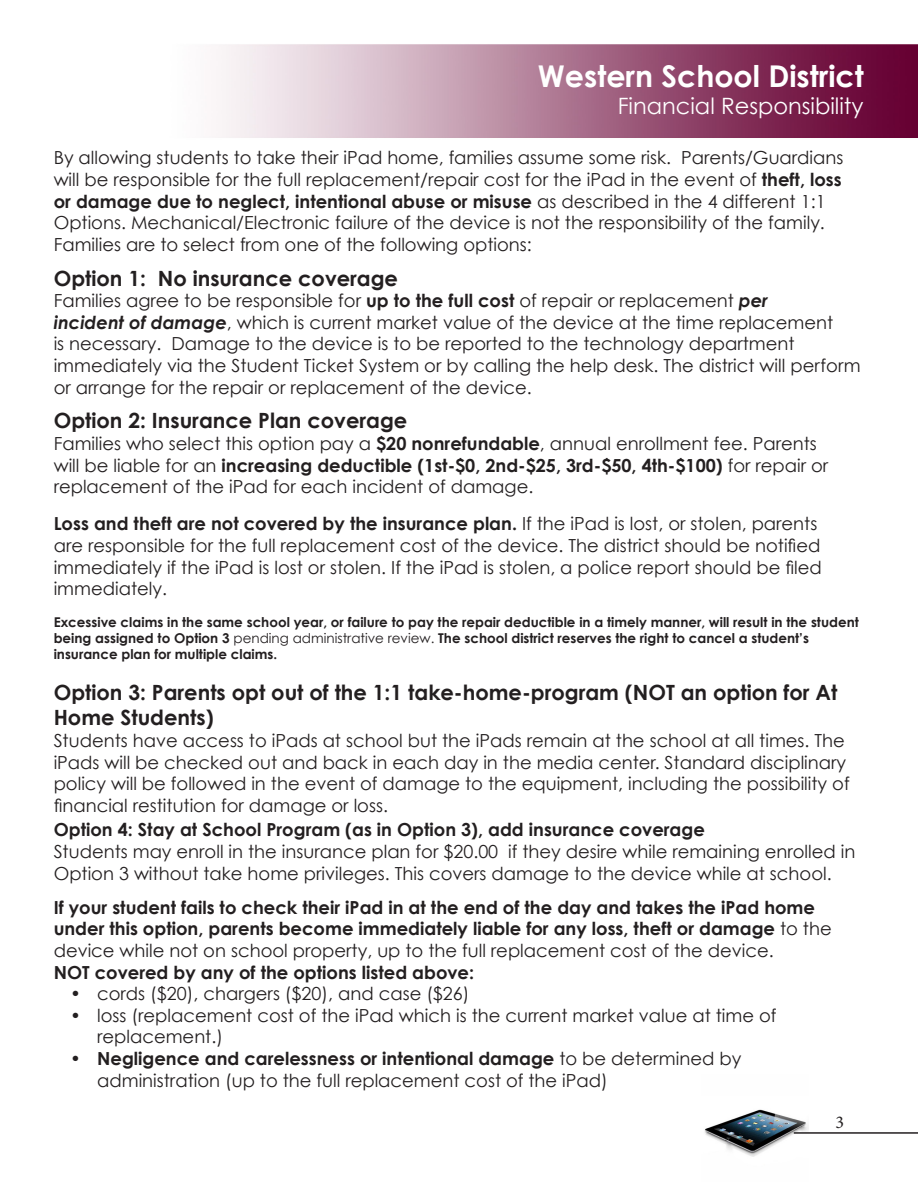
<style>
.page{position:relative;width:918px;height:1188px;background:#fff}
.page>*{position:absolute;margin:0;border:0;box-sizing:border-box;transform-origin:0 0}
.t1{font:700 30px "Century Gothic";color:#fff}
.t2{font:22.5px "Century Gothic";color:#fff}
.t3{font:700 21px/25.2px "Century Gothic";color:#231f20}
.t4{font:18px/21.6px "Century Gothic";color:#231f20}
.t5{font:700 18px/21.6px "Century Gothic";color:#231f20}
.t6{font:18px "Minion Pro";color:#231f20}
.t7{font:700 13.5px/16.2px "Century Gothic";color:#231f20}
.s1{font-weight:700}
.s2{font-weight:700;font-style:italic}
.s3{font-weight:400}
</style>
<div class="page">
<img style="left:218px;top:44px;width:700px;height:94px">
<img style="left:704px;top:1109px;width:104px;height:48px">
<hr style="left:794px;top:1132px;width:124px;height:2px;background:#231f20">
<h1 class="t1" style="left:538px;top:57px;width:327px">Western School District</h1>
<p class="t2" style="left:618px;top:92px;width:247px">Financial Responsibility</p>
<p class="t4" style="left:54px;top:147px;width:791px">By allowing students to take their iPad home, families assume some risk. Parents/Guardians will be responsible for the full replacement/repair cost for the iPad in the event of <span class="s1">theft, loss or damage due to neglect, intentional abuse or misuse</span> as described in the 4 different 1:1<br>Options. Mechanical/Electronic failure of the device is not the responsibility of the family.<br>Families are to select from one of the following options:</p>
<p class="t3" style="left:54px;top:265px;width:346px">Option 1: No insurance coverage</p>
<p class="t4" style="left:54px;top:290px;width:809px">Families agree to be responsible for <span class="s1">up to the full cost</span> of repair or replacement <span class="s2">per<br>incident of damage</span>, which is current market value of the device at the time replacement<br>is necessary. Damage to the device is to be reported to the technology department immediately via the Student Ticket System or by calling the help desk. The district will perform or arrange for the repair or replacement of the device.</p>
<p class="t3" style="left:54px;top:408px;width:355px">Option 2: Insurance Plan coverage</p>
<p class="t4" style="left:54px;top:432px;width:776px">Families who select this option pay a <span class="s1">$20 nonrefundable</span>, annual enrollment fee. Parents will be liable for an <span class="s1">increasing deductible (1st-$0, 2nd-$25, 3rd-$50, 4th-$100)</span> for repair or replacement of the iPad for each incident of damage.</p>
<p class="t4" style="left:54px;top:513px;width:770px"><span class="s1">Loss and theft are not covered by the insurance plan.</span> If the iPad is lost, or stolen, parents are responsible for the full replacement cost of the device. The district should be notified immediately if the iPad is lost or stolen. If the iPad is stolen, a police report should be filed immediately.</p>
<p class="t7" style="left:54px;top:614px;width:807px">Excessive claims in the same school year, or failure to pay the repair deductible in a timely manner, will result in the student being assigned to Option 3 <span class="s3">pending administrative review.</span> The school district reserves the right to cancel a student’s insurance plan for multiple claims.</p>
<p class="t3" style="left:54px;top:679px;width:785px">Option 3: Parents opt out of the 1:1 take-home-program (NOT an option for At<br>Home Students)</p>
<p class="t4" style="left:54px;top:729px;width:797px">Students have access to iPads at school but the iPads remain at the school at all times. The iPads will be checked out and back in each day in the media center. Standard disciplinary policy will be followed in the event of damage to the equipment, including the possibility of financial restitution for damage or loss.</p>
<p class="t5" style="left:54px;top:819px;width:653px">Option 4: Stay at School Program (as in Option 3), add insurance coverage</p>
<p class="t4" style="left:54px;top:840px;width:803px">Students may enroll in the insurance plan for $20.00 if they desire while remaining enrolled in<br>Option 3 without take home privileges. This covers damage to the device while at school.</p>
<p class="t5" style="left:54px;top:896px;width:780px">If your student fails to check their iPad in at the end of the day and takes the iPad home under this option, parents become immediately liable for any loss, theft or damage <span class="s3">to the device while not on school property, up to the full replacement cost of the device.</span></p>
<p class="t5" style="left:54px;top:961px;width:422px">NOT covered by any of the options listed above:</p>
<p class="t4" style="left:70px;top:983px;width:401px">• cords ($20), chargers ($20), and case ($26)</p>
<p class="t4" style="left:97px;top:1004px;width:681px;text-indent:-27px">• loss (replacement cost of the iPad which is the current market value at time of replacement.)</p>
<p class="t4" style="left:97px;top:1047px;width:646px;text-indent:-27px"><span class="s1">• Negligence and carelessness or intentional damage</span> to be determined by administration (up to the full replacement cost of the iPad)</p>
<p class="t6" style="left:836px;top:1110px;width:10px">3</p>
</div>
